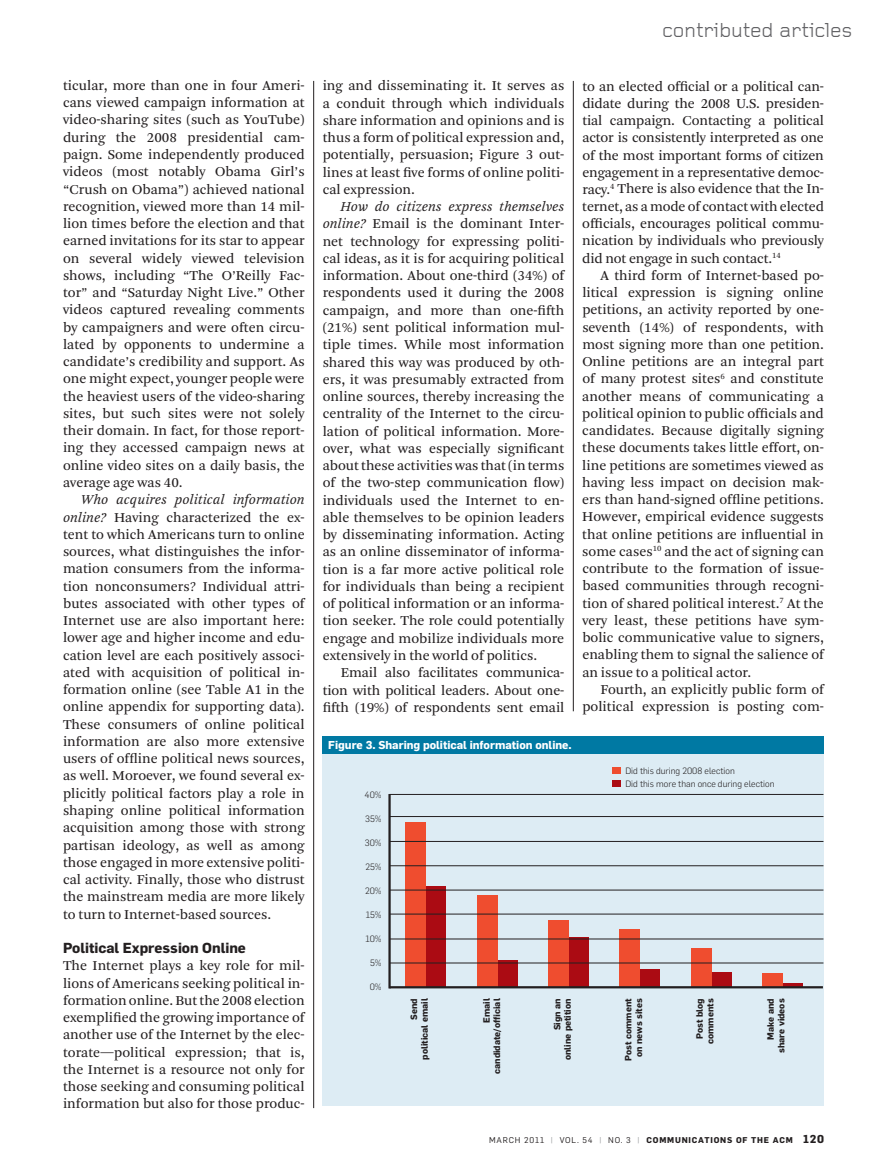
<style>
.page{position:relative;width:878px;height:1175px;background:#fff}
.page>*{position:absolute;margin:0;border:0;box-sizing:border-box;transform-origin:0 0}
.t1{font:21px "Foundry Gridnik";letter-spacing:-.015em;color:#636366}
.t2{font:14.25px/17.2px "Arnhem Blond";color:#231f20;text-align:justify}
.t3{font:700 14.25px "Flama";color:#231f20}
.t4{font:700 11.25px "Flama";color:#fff}
.t5{font:700 9px/10.5px "Flama";color:#231f20;text-align:right}
.t6{font:300 9px/12.8px "Flama";color:#231f20}
.t7{font:700 8.25px "Flama";letter-spacing:.1em;color:#231f20}
.s1{font-style:italic}
.s2{font-weight:400}
.s3{font-weight:400;color:#939598}
.s4{font-size:11.25px}
</style>
<div class="page">
<hr style="left:313px;top:81px;width:1px;height:1027px;background:#231f20">
<hr style="left:573px;top:81px;width:1px;height:630px;background:#231f20">
<div style="left:322px;top:736px;width:501px;height:370px;background:#ddecf4"></div>
<div style="left:322px;top:736px;width:501px;height:17px;background:#0079a3"></div>
<div style="left:405px;top:821px;width:21px;height:166px;background:#ef4d2f"></div>
<div style="left:477px;top:895px;width:21px;height:92px;background:#ef4d2f"></div>
<div style="left:548px;top:919px;width:21px;height:68px;background:#ef4d2f"></div>
<div style="left:619px;top:928px;width:21px;height:59px;background:#ef4d2f"></div>
<div style="left:690px;top:948px;width:21px;height:39px;background:#ef4d2f"></div>
<div style="left:761px;top:972px;width:21px;height:15px;background:#ef4d2f"></div>
<div style="left:426px;top:886px;width:20px;height:101px;background:#ab0b13"></div>
<div style="left:498px;top:959px;width:20px;height:28px;background:#ab0b13"></div>
<div style="left:569px;top:937px;width:20px;height:50px;background:#ab0b13"></div>
<div style="left:640px;top:969px;width:20px;height:18px;background:#ab0b13"></div>
<div style="left:711px;top:972px;width:20px;height:15px;background:#ab0b13"></div>
<hr style="left:782px;top:983px;width:20px;height:4px;background:#ab0b13">
<hr style="left:388px;top:794px;width:2px;height:194px;background:#231f20">
<hr style="left:389px;top:986px;width:433px;height:2px;background:#231f20">
<hr style="left:389px;top:794px;width:434px;height:1px;background:#231f20">
<hr style="left:389px;top:889px;width:434px;height:1px;background:#231f20">
<hr style="left:389px;top:865px;width:434px;height:1px;background:#231f20">
<hr style="left:389px;top:841px;width:434px;height:1px;background:#231f20">
<hr style="left:389px;top:816px;width:434px;height:1px;background:#231f20">
<hr style="left:389px;top:913px;width:434px;height:1px;background:#231f20">
<hr style="left:389px;top:938px;width:434px;height:1px;background:#231f20">
<hr style="left:389px;top:962px;width:434px;height:1px;background:#231f20">
<div style="left:612px;top:767px;width:8px;height:7px;background:#ef4d2f"></div>
<div style="left:612px;top:780px;width:8px;height:7px;background:#ab0b13"></div>
<p class="t2" style="left:63px;top:77px;width:243px">ticular, more than one in four Ameri&shy;cans viewed campaign information at video-sharing sites (such as YouTube) during the 2008 presidential cam&shy;paign. Some independently produced videos (most notably Obama Girl’s “Crush on Obama”) achieved national recognition, viewed more than 14 mil&shy;lion times before the election and that earned invitations for its star to appear on several widely viewed television shows, including “The O’Reilly Fac&shy;tor” and “Saturday Night Live.” Other videos captured revealing comments by campaigners and were often circu&shy;lated by opponents to undermine a candidate’s credibility and support. As one might expect, younger people were the heaviest users of the video-sharing sites, but such sites were not solely their domain. In fact, for those report&shy;ing they accessed campaign news at online video sites on a daily basis, the average age was 40.</p>
<p class="t2" style="left:63px;top:491px;width:243px;text-indent:18px"><span class="s1">Who acquires political information online?</span> Having characterized the ex&shy;tent to which Americans turn to online sources, what distinguishes the infor&shy;mation consumers from the informa&shy;tion nonconsumers? Individual attri&shy;butes associated with other types of Internet use are also important here: lower age and higher income and edu&shy;cation level are each positively associ&shy;ated with acquisition of political in&shy;formation online (see Table A1 in the online appendix for supporting data).<br>These consumers of online political information are also more extensive users of offline political news sources, as well. Moroever, we found several ex&shy;plicitly political factors play a role in shaping online political information acquisition among those with strong partisan ideology, as well as among those engaged in more extensive politi&shy;cal activity. Finally, those who distrust the mainstream media are more likely to turn to Internet-based sources.</p>
<p class="t3" style="left:63px;top:939px;width:184px">Political Expression Online</p>
<p class="t2" style="left:63px;top:957px;width:243px">The Internet plays a key role for mil&shy;lions of Americans seeking political in&shy;formation online. But the 2008 election exemplified the growing importance of another use of the Internet by the elec&shy;torate—political expression; that is, the Internet is a resource not only for those seeking and consuming political information but also for those produc-</p>
<h1 class="t1" style="left:662px;top:19px;width:192px">contributed articles</h1>
<p class="t2" style="left:323px;top:77px;width:243px">ing and disseminating it. It serves as a conduit through which individuals share information and opinions and is thus a form of political expression and, potentially, persuasion; Figure 3 out&shy;lines at least five forms of online politi&shy;cal expression.</p>
<p class="t2" style="left:323px;top:198px;width:243px;text-indent:18px"><span class="s1">How do citizens express themselves online?</span> Email is the dominant Inter&shy;net technology for expressing politi&shy;cal ideas, as it is for acquiring political information. About one-third (34%) of respondents used it during the 2008 campaign, and more than one-fifth (21%) sent political information mul&shy;tiple times. While most information shared this way was produced by oth&shy;ers, it was presumably extracted from online sources, thereby increasing the centrality of the Internet to the circu&shy;lation of political information. More&shy;over, what was especially significant about these activities was that (in terms of the two-step communication flow) individuals used the Internet to en&shy;able themselves to be opinion leaders by disseminating information. Acting as an online disseminator of informa&shy;tion is a far more active political role for individuals than being a recipient of political information or an informa&shy;tion seeker. The role could potentially engage and mobilize individuals more extensively in the world of politics.</p>
<p class="t2" style="left:323px;top:664px;width:243px;text-indent:18px">Email also facilitates communica&shy;tion with political leaders. About one&shy;fifth (19%) of respondents sent email</p>
<p class="t4" style="left:328px;top:738px;width:245px">Figure 3. Sharing political information online.</p>
<p class="t6" style="left:364px;top:788px;width:19px">40%</p>
<p class="t6" style="left:365px;top:812px;width:18px">35%</p>
<p class="t6" style="left:365px;top:836px;width:18px">30%</p>
<p class="t6" style="left:365px;top:860px;width:18px">25%</p>
<p class="t6" style="left:365px;top:884px;width:18px">20%</p>
<p class="t6" style="left:365px;top:908px;width:18px">15%</p>
<p class="t6" style="left:365px;top:932px;width:18px">10%</p>
<p class="t6" style="left:370px;top:956px;width:13px">5%</p>
<p class="t6" style="left:370px;top:980px;width:14px">0%</p>
<p class="t2" style="left:582px;top:78px;width:243px">to an elected official or a political can&shy;didate during the 2008 U.S. presiden&shy;tial campaign. Contacting a political actor is consistently interpreted as one of the most important forms of citizen engagement in a representative democ&shy;racy.<sup>4</sup> There is also evidence that the In&shy;ternet, as a mode of contact with elected officials, encourages political commu&shy;nication by individuals who previously did not engage in such contact.<sup>14</sup></p>
<p class="t2" style="left:582px;top:267px;width:243px;text-indent:18px">A third form of Internet-based po&shy;litical expression is signing online petitions, an activity reported by one&shy;seventh (14%) of respondents, with most signing more than one petition.<br>Online petitions are an integral part of many protest sites<sup>6</sup> and constitute another means of communicating a political opinion to public officials and candidates. Because digitally signing these documents takes little effort, on&shy;line petitions are sometimes viewed as having less impact on decision mak&shy;ers than hand-signed offline petitions.<br>However, empirical evidence suggests that online petitions are influential in some cases<sup>10</sup> and the act of signing can contribute to the formation of issue&shy;based communities through recogni&shy;tion of shared political interest.<sup>7</sup> At the very least, these petitions have sym&shy;bolic communicative value to signers, enabling them to signal the salience of an issue to a political actor.</p>
<p class="t2" style="left:582px;top:681px;width:243px;text-align:right">Fourth, an explicitly public form of political expression is posting com-</p>
<p class="t6" style="left:620px;top:764px;width:155px">Did this during 2008 election<br>Did this more than once during election</p>
<p class="t5" style="left:408px;top:1059px;width:63px;rotate:-90deg">Send<br>political email</p>
<p class="t5" style="left:481px;top:1074px;width:77px;rotate:-90deg">Email candidate/official</p>
<p class="t5" style="left:551px;top:1060px;width:63px;rotate:-90deg">Sign an<br>online petition</p>
<p class="t5" style="left:623px;top:1060px;width:64px;text-align:center;rotate:-90deg">Post comment on news sites</p>
<p class="t5" style="left:694px;top:1044px;width:47px;text-align:center;rotate:-90deg">Post blog comments</p>
<p class="t5" style="left:765px;top:1053px;width:56px;rotate:-90deg">Make and share videos</p>
<p class="t7" style="left:489px;top:1134px;width:336px"><span class="s2">MARCH 2011</span> <span class="s3">|</span> <span class="s2">VOL. 54</span> <span class="s3">|</span> <span class="s2">NO. 3</span> <span class="s3">|</span> communications of the acm <span class="s4">120</span></p>
</div>
